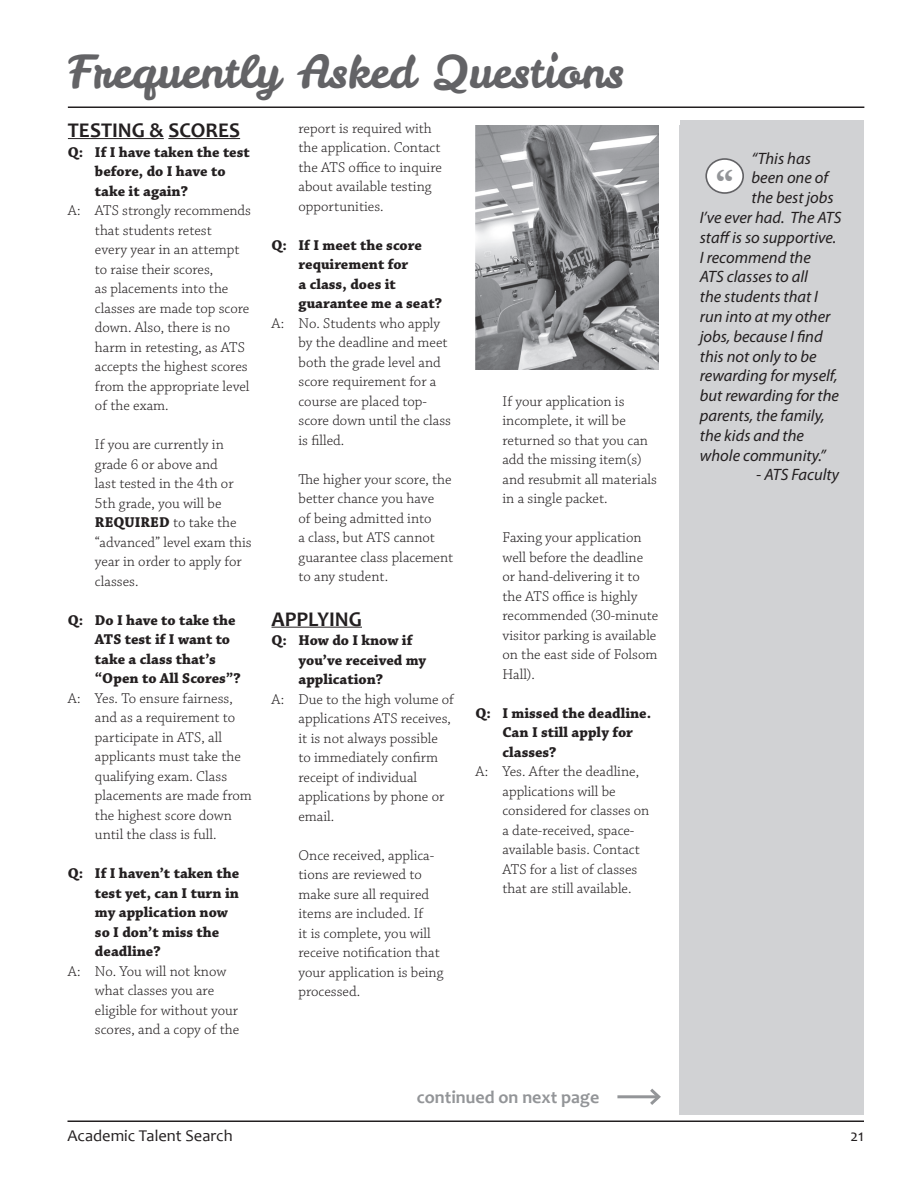
<style>
.page{position:relative;width:918px;height:1188px;background:#fff}
.page>*{position:absolute;margin:0;border:0;box-sizing:border-box;transform-origin:0 0}
.t1{font:45px "Leckerli One";color:#636366}
.t2{font:700 43.2px "Garamond Premr Pro";color:#939598}
.t3{font:700 21px "Candara";color:#231f20}
.t4{font:700 18px "Candara";color:#939598}
.t5{font:italic 16.5px "Myriad Pro";color:#231f20}
.t6{font:16.5px "Candara";color:#231f20}
.t7{font:300 15px/19.5px "Chaparral Pro";color:#231f20}
.t8{font:700 15px "Chaparral Pro";color:#231f20}
.s1{font-weight:700}
</style>
<div class="page">
<hr style="left:68px;top:1120px;width:796px;height:2px;background:#231f20">
<hr style="left:68px;top:138px;width:96px;height:1px;background:#231f20">
<hr style="left:168px;top:138px;width:72px;height:1px;background:#231f20">
<hr style="left:68px;top:106px;width:796px;height:2px;background:#231f20">
<hr style="left:272px;top:627px;width:90px;height:1px;background:#231f20">
<div style="left:680px;top:120px;width:184px;height:985px;background:#d1d2d4"></div>
<div style="left:706px;top:159px;width:37px;height:34px;background:#fff;border-radius:50%"></div>
<div style="left:705px;top:158px;width:39px;height:36px;border:2px solid #636366;border-radius:50%"></div>
<img style="left:475px;top:125px;width:183px;height:244px">
<hr style="left:617px;top:1095px;width:42px;height:3px;background:#939598">
<svg style="left:647px;top:1088px;width:14px;height:17px"></svg>
<p class="t1" style="left:68px;top:42px;width:558px">Frequently Asked Questions</p>
<p class="t3" style="left:68px;top:117px;width:174px">TESTING &amp; SCORES</p>
<p class="t8" style="left:68px;top:143px;width:183px">Q: If I have taken the test</p>
<p class="t8" style="left:95px;top:163px;width:132px">before, do I have to</p>
<p class="t8" style="left:95px;top:182px;width:95px">take it again?</p>
<p class="t7" style="left:68px;top:201px;width:185px">A: ATS strongly recommends</p>
<p class="t7" style="left:95px;top:221px;width:118px">that students retest</p>
<p class="t7" style="left:95px;top:240px;width:146px">every year in an attempt</p>
<p class="t7" style="left:95px;top:260px;width:120px">to raise their scores,</p>
<p class="t7" style="left:95px;top:279px;width:135px">as placements into the</p>
<p class="t7" style="left:95px;top:299px;width:156px">classes are made top score</p>
<p class="t7" style="left:95px;top:318px;width:137px">down. Also, there is no</p>
<p class="t7" style="left:95px;top:338px;width:152px">harm in retesting, as ATS</p>
<p class="t7" style="left:95px;top:357px;width:154px">accepts the highest scores</p>
<p class="t7" style="left:95px;top:377px;width:156px">from the appropriate level</p>
<p class="t7" style="left:95px;top:396px;width:75px">of the exam.</p>
<p class="t7" style="left:95px;top:435px;width:158px">If you are currently in grade 6 or above and<br>last tested in the 4th or<br>5th grade, you will be<br><span class="s1">REQUIRED</span> to take the “advanced” level exam this year in order to apply for classes.</p>
<p class="t8" style="left:68px;top:611px;width:169px">Q: Do I have to take the</p>
<p class="t8" style="left:95px;top:631px;width:137px">ATS test if I want to</p>
<p class="t8" style="left:95px;top:650px;width:122px">take a class that’s</p>
<p class="t8" style="left:95px;top:670px;width:147px">“Open to All Scores”?</p>
<p class="t7" style="left:68px;top:689px;width:167px">A: Yes. To ensure fairness,</p>
<p class="t7" style="left:95px;top:708px;width:142px">and as a requirement to</p>
<p class="t7" style="left:95px;top:728px;width:129px">participate in ATS, all</p>
<p class="t7" style="left:95px;top:747px;width:147px">applicants must take the</p>
<p class="t7" style="left:95px;top:767px;width:134px">qualifying exam. Class</p>
<p class="t7" style="left:95px;top:786px;width:158px">placements are made from</p>
<p class="t7" style="left:95px;top:806px;width:138px">the highest score down</p>
<p class="t7" style="left:95px;top:825px;width:123px">until the class is full.</p>
<p class="t8" style="left:68px;top:865px;width:173px">Q: If I haven’t taken the</p>
<p class="t8" style="left:95px;top:884px;width:146px">test yet, can I turn in</p>
<p class="t8" style="left:95px;top:904px;width:135px">my application now</p>
<p class="t8" style="left:95px;top:923px;width:126px">so I don’t miss the</p>
<p class="t8" style="left:95px;top:943px;width:67px">deadline?</p>
<p class="t7" style="left:68px;top:962px;width:160px">A: No. You will not know</p>
<p class="t7" style="left:95px;top:981px;width:121px">what classes you are</p>
<p class="t7" style="left:95px;top:1001px;width:145px">eligible for without your</p>
<p class="t7" style="left:95px;top:1020px;width:146px">scores, and a copy of the</p>
<p class="t7" style="left:298px;top:119px;width:145px">report is required with the application. Contact the ATS office to inquire about available testing opportunities.</p>
<p class="t8" style="left:272px;top:236px;width:152px">Q: If I meet the score</p>
<p class="t8" style="left:298px;top:256px;width:111px">requirement for</p>
<p class="t8" style="left:298px;top:275px;width:99px">a class, does it</p>
<p class="t8" style="left:298px;top:295px;width:145px">guarantee me a seat?</p>
<p class="t7" style="left:272px;top:314px;width:170px">A: No. Students who apply</p>
<p class="t7" style="left:298px;top:333px;width:151px">by the deadline and meet</p>
<p class="t7" style="left:298px;top:353px;width:144px">both the grade level and</p>
<p class="t7" style="left:298px;top:372px;width:139px">score requirement for a</p>
<p class="t7" style="left:298px;top:392px;width:130px">course are placed top-</p>
<p class="t7" style="left:298px;top:411px;width:154px">score down until the class</p>
<p class="t7" style="left:298px;top:431px;width:47px">is filled.</p>
<p class="t7" style="left:298px;top:470px;width:156px">The higher your score, the better chance you have<br>of being admitted into<br>a class, but ATS cannot guarantee class placement to any student.</p>
<p class="t3" style="left:272px;top:606px;width:92px">APPLYING</p>
<p class="t8" style="left:272px;top:632px;width:142px">Q: How do I know if</p>
<p class="t8" style="left:298px;top:651px;width:129px">you’ve received my</p>
<p class="t8" style="left:298px;top:671px;width:86px">application?</p>
<p class="t7" style="left:272px;top:690px;width:184px">A: Due to the high volume of</p>
<p class="t7" style="left:298px;top:709px;width:154px">applications ATS receives,</p>
<p class="t7" style="left:298px;top:729px;width:141px">it is not always possible</p>
<p class="t7" style="left:298px;top:748px;width:141px">to immediately confirm</p>
<p class="t7" style="left:298px;top:768px;width:120px">receipt of individual</p>
<p class="t7" style="left:298px;top:787px;width:147px">applications by phone or</p>
<p class="t7" style="left:298px;top:807px;width:37px">email.</p>
<p class="t7" style="left:298px;top:846px;width:146px">Once received, applica&shy;tions are reviewed to make sure all required items are included. If<br>it is complete, you will receive notification that your application is being processed.</p>
<p class="t7" style="left:502px;top:392px;width:156px">If your application is incomplete, it will be returned so that you can add the missing item(s) and resubmit all materials in a single packet.</p>
<p class="t7" style="left:502px;top:528px;width:157px">Faxing your application well before the deadline or hand-delivering it to the ATS office is highly recommended (30-minute visitor parking is available on the east side of Folsom<br>Hall).</p>
<p class="t8" style="left:475px;top:704px;width:177px">Q: I missed the deadline.</p>
<p class="t8" style="left:502px;top:724px;width:132px">Can I still apply for</p>
<p class="t8" style="left:502px;top:743px;width:56px">classes?</p>
<p class="t7" style="left:475px;top:762px;width:165px">A: Yes. After the deadline,</p>
<p class="t7" style="left:502px;top:782px;width:115px">applications will be</p>
<p class="t7" style="left:502px;top:801px;width:148px">considered for classes on</p>
<p class="t7" style="left:502px;top:821px;width:133px">a date-received, space-</p>
<p class="t7" style="left:502px;top:840px;width:139px">available basis. Contact</p>
<p class="t7" style="left:502px;top:860px;width:136px">ATS for a list of classes</p>
<p class="t7" style="left:502px;top:879px;width:131px">that are still available.</p>
<p class="t4" style="left:417px;top:1086px;width:184px">continued on next page</p>
<p class="t5" style="left:752px;top:148px;width:61px">“This has</p>
<p class="t5" style="left:752px;top:168px;width:78px">been one of</p>
<p class="t5" style="left:752px;top:187px;width:84px">the best jobs</p>
<p class="t5" style="left:700px;top:207px;width:143px">I’ve ever had. The ATS</p>
<p class="t5" style="left:700px;top:227px;width:138px">staff is so supportive.</p>
<p class="t5" style="left:700px;top:247px;width:112px">I recommend the</p>
<p class="t5" style="left:700px;top:267px;width:110px">ATS classes to all</p>
<p class="t5" style="left:700px;top:286px;width:120px">the students that I</p>
<p class="t5" style="left:700px;top:306px;width:132px">run into at my other</p>
<p class="t5" style="left:700px;top:326px;width:124px">jobs, because I find</p>
<p class="t5" style="left:700px;top:346px;width:118px">this not only to be</p>
<p class="t5" style="left:700px;top:366px;width:139px">rewarding for myself,</p>
<p class="t5" style="left:700px;top:385px;width:141px">but rewarding for the</p>
<p class="t5" style="left:700px;top:405px;width:126px">parents, the family,</p>
<p class="t5" style="left:700px;top:425px;width:106px">the kids and the</p>
<p class="t5" style="left:700px;top:445px;width:127px">whole community.”</p>
<p class="t5" style="left:756px;top:465px;width:84px">- ATS Faculty</p>
<p class="t2" style="left:715px;top:159px;width:20px">“</p>
<p class="t6" style="left:68px;top:1126px;width:167px">Academic Talent Search</p>
<p class="t6" style="left:851px;top:1126px;width:15px">21</p>
</div>
